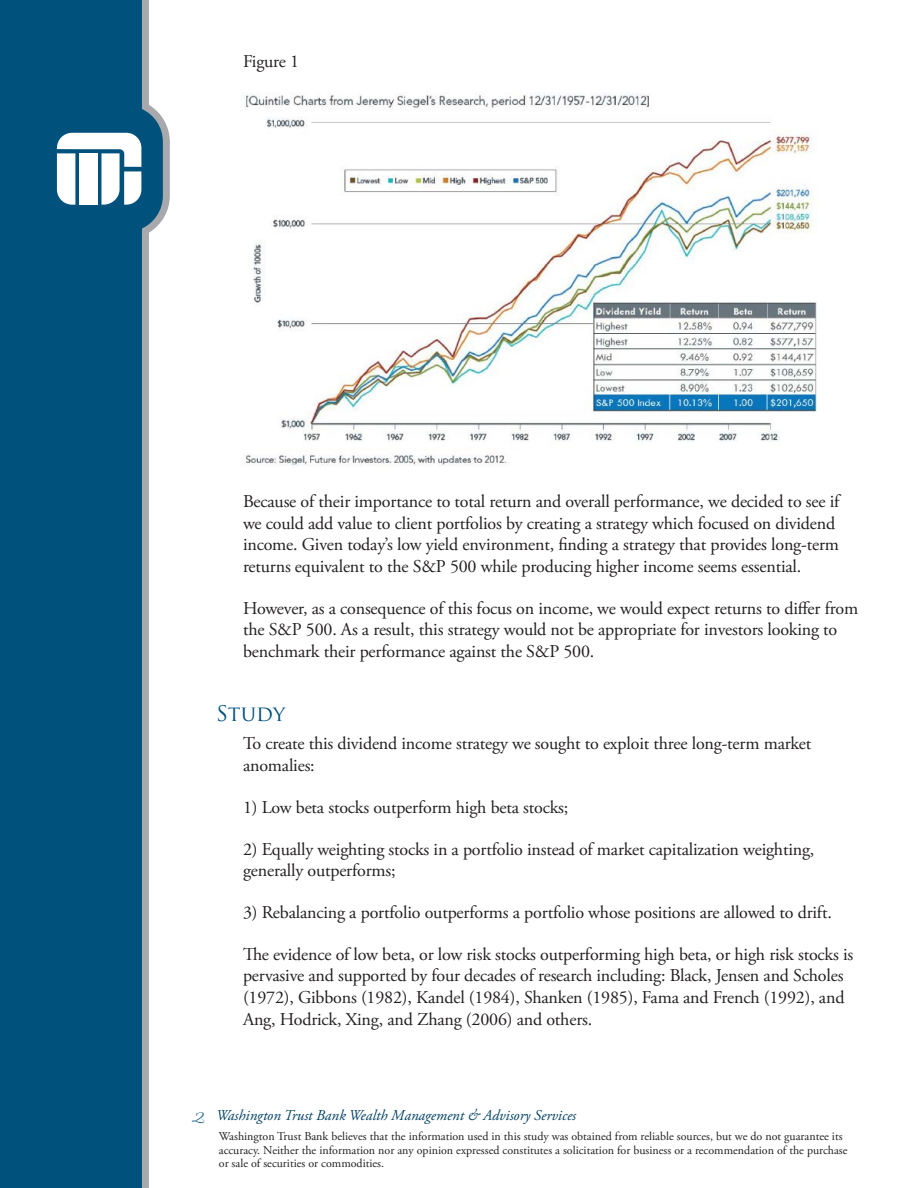
<style>
.page{position:relative;width:918px;height:1188px;background:#fff}
.page>*{position:absolute;margin:0;border:0;box-sizing:border-box;transform-origin:0 0}
.t1{font:21px "Trajan Pro";color:#00517c}
.t2{font:18px/21.6px "Adobe Garamond Pro";letter-spacing:-.01em;color:#231f20}
.t3{font:italic 15px "Adobe Garamond Pro";color:#004163}
.t4{font:12px/13.5px "Adobe Garamond Pro";color:#231f20}
.s1{font-family:"Bonheur Royale";font-style:normal;font-size:24px;color:#00517c}
</style>
<div class="page">
<div style="left:0;top:0;width:57px;height:1188px;background:#00517c"></div>
<svg style="left:57px;top:0;width:113px;height:1188px"></svg>
<img style="left:243px;top:93px;width:574px;height:373px">
<p class="t2" style="left:243px;top:51px;width:58px">Figure 1</p>
<p class="t2" style="left:243px;top:491px;width:598px">Because of their importance to total return and overall performance, we decided to see if we could add value to client portfolios by creating a strategy which focused on dividend income. Given today’s low yield environment, finding a strategy that provides long-term returns equivalent to the S&amp;P 500 while producing higher income seems essential.</p>
<p class="t2" style="left:243px;top:598px;width:617px">However, as a consequence of this focus on income, we would expect returns to differ from the S&amp;P 500. As a result, this strategy would not be appropriate for investors looking to benchmark their performance against the S&amp;P 500.</p>
<h2 class="t1" style="left:216px;top:700px;width:71px">Study</h2>
<p class="t2" style="left:243px;top:733px;width:570px">To create this dividend income strategy we sought to exploit three long-term market anomalies:</p>
<p class="t2" style="left:243px;top:797px;width:327px">1) Low beta stocks outperform high beta stocks;</p>
<p class="t2" style="left:243px;top:839px;width:573px">2) Equally weighting stocks in a portfolio instead of market capitalization weighting, generally outperforms;</p>
<p class="t2" style="left:243px;top:902px;width:590px">3) Rebalancing a portfolio outperforms a portfolio whose positions are allowed to drift.</p>
<p class="t2" style="left:243px;top:944px;width:612px">The evidence of low beta, or low risk stocks outperforming high beta, or high risk stocks is pervasive and supported by four decades of research including: Black, Jensen and Scholes (1972), Gibbons (1982), Kandel (1984), Shanken (1985), Fama and French (1992), and Ang, Hodrick, Xing, and Zhang (2006) and others.</p>
<p class="t3" style="left:192px;top:1106px;width:386px"><span class="s1">2</span> Washington Trust Bank Wealth Management &amp; Advisory Services</p>
<p class="t4" style="left:219px;top:1130px;width:630px">Washington Trust Bank believes that the information used in this study was obtained from reliable sources, but we do not guarantee its accuracy. Neither the information nor any opinion expressed constitutes a solicitation for business or a recommendation of the purchase or sale of securities or commodities.</p>
</div>
